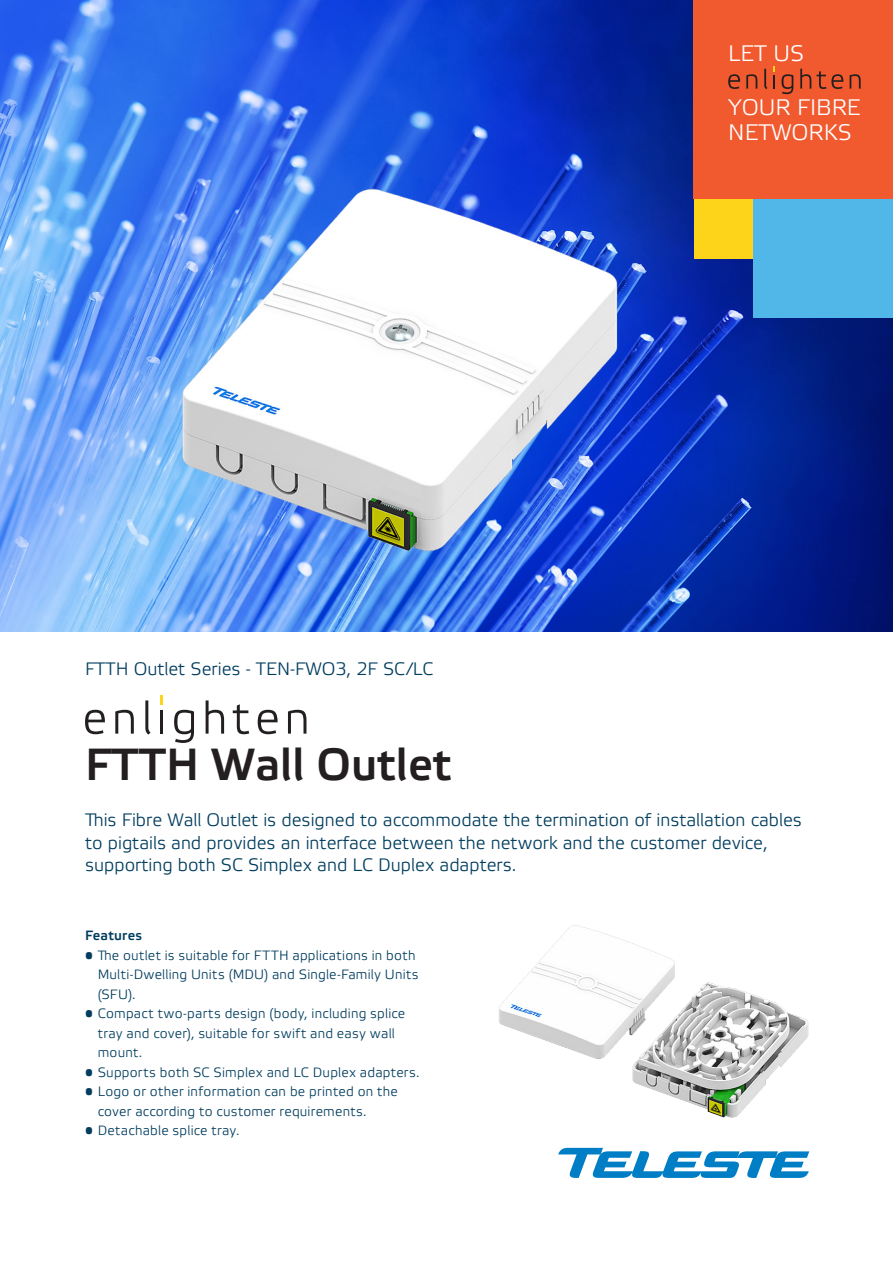
<style>
.page{position:relative;width:893px;height:1263px;background:#fff}
.page>*{position:absolute;margin:0;border:0;box-sizing:border-box;transform-origin:0 0}
.t1{font:45px "Etelka Medium Pro";color:#231f20}
.t2{font:22.5px/25.5px "Etelka Light Pro";color:#fff}
.t3{font:18px/22.5px "Etelka Light Pro";color:#003d5e}
.t4{font:13.5px/19.5px "Etelka Light Pro";letter-spacing:.015em;color:#003d5e}
.t5{font:13.5px "Etelka Medium Pro";letter-spacing:.015em;color:#003d5e}
</style>
<div class="page">
<svg style="left:85px;top:710px;width:20px;height:24px"></svg>
<svg style="left:115px;top:710px;width:19px;height:24px"></svg>
<svg style="left:145px;top:700px;width:6px;height:35px"></svg>
<hr style="left:160px;top:710px;width:3px;height:24px;background:#231f20">
<svg style="left:174px;top:710px;width:20px;height:33px"></svg>
<svg style="left:206px;top:700px;width:18px;height:34px"></svg>
<svg style="left:233px;top:704px;width:16px;height:30px"></svg>
<svg style="left:258px;top:710px;width:20px;height:24px"></svg>
<svg style="left:288px;top:710px;width:18px;height:24px"></svg>
<svg style="left:160px;top:695px;width:3px;height:10px"></svg>
<svg style="left:558px;top:1148px;width:251px;height:30px"></svg>
<img style="left:0;top:0;width:893px;height:631px">
<img style="left:103px;top:116px;width:589px;height:514px">
<img style="left:499px;top:925px;width:310px;height:193px">
<div style="left:694px;top:0;width:199px;height:199px;background:#f1592f"></div>
<div style="left:694px;top:199px;width:59px;height:59px;background:#fed41a"></div>
<div style="left:753px;top:199px;width:140px;height:119px;background:#50b7e8"></div>
<svg style="left:728px;top:74px;width:12px;height:15px"></svg>
<svg style="left:746px;top:74px;width:11px;height:15px"></svg>
<svg style="left:764px;top:69px;width:3px;height:20px"></svg>
<svg style="left:781px;top:74px;width:12px;height:20px"></svg>
<svg style="left:800px;top:69px;width:11px;height:20px"></svg>
<svg style="left:817px;top:71px;width:26px;height:18px"></svg>
<svg style="left:850px;top:74px;width:11px;height:15px"></svg>
<svg style="left:773px;top:66px;width:2px;height:23px"></svg>
<h3 class="t3" style="left:85px;top:659px;width:350px">FTTH Outlet Series - TEN-FWO3, 2F SC/LC</h3>
<h2 class="t2" style="left:728px;top:42px;width:77px">LET US</h2>
<h2 class="t2" style="left:728px;top:96px;width:134px">YOUR FIBRE<br>NETWORKS</h2>
<h2 class="t2" style="left:739px;top:99px;width:68px">HOME</h2>
<h1 class="t1" style="left:85px;top:740px;width:368px">FTTH Wall Outlet</h1>
<h3 class="t3" style="left:85px;top:810px;width:718px">This Fibre Wall Outlet is designed to accommodate the termination of installation cables to pigtails and provides an interface between the network and the customer device, supporting both SC Simplex and LC Duplex adapters.</h3>
<p class="t5" style="left:85px;top:928px;width:59px">Features</p>
<p class="t4" style="left:98px;top:946px;width:322px;text-indent:-13px">• The outlet is suitable for FTTH applications in both<br>Multi-Dwelling Units (MDU) and Single-Family Units (SFU).</p>
<p class="t4" style="left:98px;top:1004px;width:309px;text-indent:-13px">• Compact two-parts design (body, including splice tray and cover), suitable for swift and easy wall mount.</p>
<p class="t4" style="left:85px;top:1063px;width:336px">• Supports both SC Simplex and LC Duplex adapters.</p>
<p class="t4" style="left:98px;top:1082px;width:302px;text-indent:-13px">• Logo or other information can be printed on the cover according to customer requirements.</p>
<p class="t4" style="left:85px;top:1121px;width:156px">• Detachable splice tray.</p>
</div>
